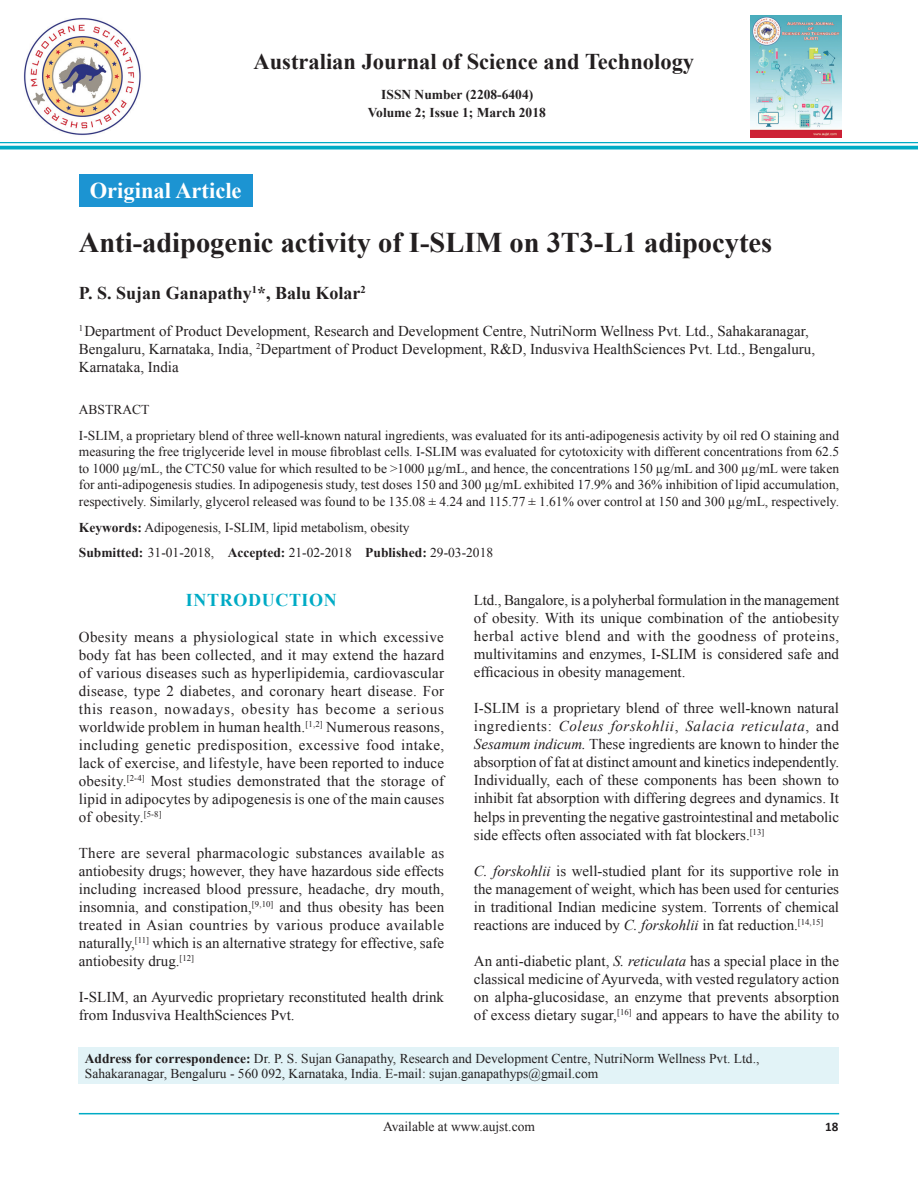
<style>
.page{position:relative;width:918px;height:1188px;background:#fff}
.page>*{position:absolute;margin:0;border:0;box-sizing:border-box;transform-origin:0 0}
.AT{font:700 28.5px "Times New Roman";color:#231f20}
.Journal_Name{font:700 22.5px "Times New Roman";color:#231f20}
.AH{font:700 22.5px "Times New Roman";color:#fff}
.AU{font:700 18px "Times New Roman";color:#231f20}
.t1{font:700 18px "Times New Roman";letter-spacing:.035em;color:#00abc5}
.TX{font:15px/18px "Times New Roman";color:#231f20;text-align:justify}
.AFF{font:15px/18px "Times New Roman";color:#231f20}
.ABS{font:13.5px/16.5px "Times New Roman";color:#231f20;text-align:justify}
.ADD{font:13.5px/15px "Times New Roman";color:#231f20}
.HIS{font:13.5px "Times New Roman";color:#231f20}
.KWD{font:13.5px "Times New Roman";color:#231f20}
.VOl_Num{font:700 13.5px "Times New Roman";color:#231f20}
.Web_RF{font:13.5px "Times New Roman";color:#231f20}
.Num{font:700 13.05px "Calibri";color:#231f20}
.s1{font-weight:700}
.s2{font-style:italic}
</style>
<div class="page">
<hr style="left:79px;top:1113px;width:760px;height:1px;background:#00abc5">
<hr style="left:0;top:142px;width:918px;height:1px;background:#00abc5">
<hr style="left:0;top:146px;width:918px;height:3px;background:#00abc5">
<img style="left:23px;top:18px;width:118px;height:118px">
<div style="left:79px;top:1047px;width:760px;height:37px;background:#e2f3f7"></div>
<img style="left:750px;top:16px;width:91px;height:121px">
<div style="left:79px;top:174px;width:174px;height:33px;background:#1c94d2"></div>
<p class="Journal_Name" style="left:254px;top:45px;width:442px">Australian Journal of Science and Technology</p>
<p class="VOl_Num" style="left:381px;top:85px;width:154px">ISSN Number (2208-6404)</p>
<p class="VOl_Num" style="left:368px;top:103px;width:180px">Volume 2; Issue 1; March 2018</p>
<p class="AH" style="left:90px;top:174px;width:153px">Original Article</p>
<p class="AT" style="left:79px;top:222px;width:695px">Anti-adipogenic activity of I-SLIM on 3T3-L1 adipocytes</p>
<p class="AU" style="left:79px;top:280px;width:288px">P. S. Sujan Ganapathy<sup>1</sup>*, Balu Kolar<sup>2</sup></p>
<p class="AFF" style="left:79px;top:322px;width:738px"><sup>1</sup> Department of Product Development, Research and Development Centre, NutriNorm Wellness Pvt. Ltd., Sahakaranagar,<br>Bengaluru, Karnataka, India, <sup>2</sup>Department of Product Development, R&amp;D, Indusviva HealthSciences Pvt. Ltd., Bengaluru,<br>Karnataka, India</p>
<p class="ABS" style="left:79px;top:401px;width:72px">ABSTRACT</p>
<p class="ABS" style="left:79px;top:426px;width:762px">I-SLIM, a proprietary blend of three well-known natural ingredients, was evaluated for its anti-adipogenesis activity by oil red O staining and measuring the free triglyceride level in mouse fibroblast cells. I-SLIM was evaluated for cytotoxicity with different concentrations from 62.5 to 1000 µg/mL, the CTC50 value for which resulted to be &gt;1000 µg/mL, and hence, the concentrations 150 µg/mL and 300 µg/mL were taken for anti-adipogenesis studies. In adipogenesis study, test doses 150 and 300 µg/mL exhibited 17.9% and 36% inhibition of lipid accumulation, respectively. Similarly, glycerol released was found to be 135.08 ± 4.24 and 115.77 ± 1.61% over control at 150 and 300 µg/mL, respectively.</p>
<p class="KWD" style="left:79px;top:518px;width:332px"><span class="s1">Keywords:</span> Adipogenesis, I-SLIM, lipid metabolism, obesity</p>
<p class="HIS" style="left:79px;top:543px;width:416px"><span class="s1">Submitted:</span> 31-01-2018, <span class="s1">Accepted:</span> 21-02-2018 <span class="s1">Published:</span> 29-03-2018</p>
<h1 class="t1" style="left:186px;top:587px;width:152px">INTRODUCTION</h1>
<p class="TX" style="left:79px;top:628px;width:367px">Obesity means a physiological state in which excessive body fat has been collected, and it may extend the hazard of various diseases such as hyperlipidemia, cardiovascular disease, type 2 diabetes, and coronary heart disease. For this reason, nowadays, obesity has become a serious worldwide problem in human health.<sup>[1,2]</sup> Numerous reasons, including genetic predisposition, excessive food intake, lack of exercise, and lifestyle, have been reported to induce obesity.<sup>[2-4]</sup> Most studies demonstrated that the storage of lipid in adipocytes by adipogenesis is one of the main causes of obesity.<sup>[5-8]</sup></p>
<p class="TX" style="left:79px;top:844px;width:367px">There are several pharmacologic substances available as antiobesity drugs; however, they have hazardous side effects including increased blood pressure, headache, dry mouth, insomnia, and constipation,<sup>[9,10]</sup> and thus obesity has been treated in Asian countries by various produce available naturally,<sup>[11]</sup> which is an alternative strategy for effective, safe antiobesity drug.<sup>[12]</sup></p>
<p class="TX" style="left:79px;top:988px;width:367px">I-SLIM, an Ayurvedic proprietary reconstituted health drink from Indusviva HealthSciences Pvt.</p>
<p class="TX" style="left:474px;top:590px;width:367px">Ltd., Bangalore, is a polyherbal formulation in the management of obesity. With its unique combination of the antiobesity herbal active blend and with the goodness of proteins, multivitamins and enzymes, I-SLIM is considered safe and efficacious in obesity management.</p>
<p class="TX" style="left:474px;top:698px;width:367px">I-SLIM is a proprietary blend of three well-known natural ingredients: <span class="s2">Coleus forskohlii</span>, <span class="s2">Salacia reticulata</span>, and <span class="s2">Sesamum indicum.</span> These ingredients are known to hinder the absorption of fat at distinct amount and kinetics independently.<br>Individually, each of these components has been shown to inhibit fat absorption with differing degrees and dynamics. It helps in preventing the negative gastrointestinal and metabolic side effects often associated with fat blockers.<sup>[13]</sup></p>
<p class="TX" style="left:474px;top:861px;width:367px"><span class="s2">C. forskohlii</span> is well-studied plant for its supportive role in the management of weight, which has been used for centuries in traditional Indian medicine system. Torrents of chemical reactions are induced by <span class="s2">C. forskohlii</span> in fat reduction.<sup>[14,15]</sup></p>
<p class="TX" style="left:474px;top:951px;width:367px">An anti-diabetic plant, <span class="s2">S. reticulata</span> has a special place in the classical medicine of Ayurveda, with vested regulatory action on alpha-glucosidase, an enzyme that prevents absorption of excess dietary sugar,<sup>[16]</sup> and appears to have the ability to</p>
<p class="ADD" style="left:85px;top:1050px;width:676px"><span class="s1">Address for correspondence:</span> Dr. P. S. Sujan Ganapathy, Research and Development Centre, NutriNorm Wellness Pvt. Ltd.,<br>Sahakaranagar, Bengaluru - 560 092, Karnataka, India. E-mail: sujan.ganapathyps@gmail.com</p>
<p class="Web_RF" style="left:383px;top:1117px;width:153px">Available at www.aujst.com</p>
<p class="Num" style="left:825px;top:1118px;width:15px">18</p>
</div>
